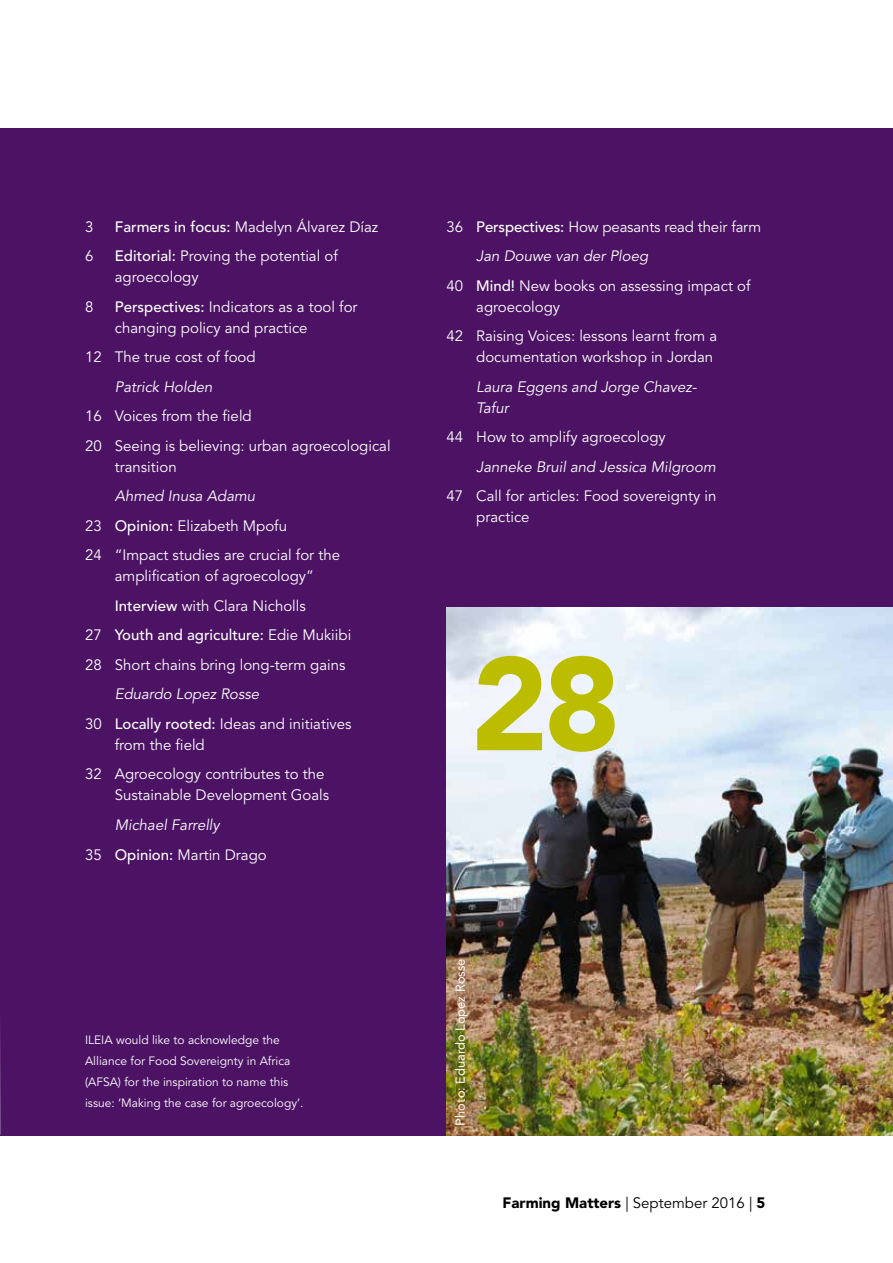
<style>
.page{position:relative;width:893px;height:1263px;background:#fff}
.page>*{position:absolute;margin:0;border:0;box-sizing:border-box;transform-origin:0 0}
.t1{font:900 131.1px "Avenir LT Std";color:#bdbd00}
.t2{font:15px/29.5px "Avenir LT Std";color:#fff}
.t3{font:italic 15px/29.5px "Avenir LT Std";color:#fff}
.t4{font:500 15px "Avenir LT Std";color:#fff}
.t5{font:900 15px "Avenir LT Std";color:#000}
.t6{font:12.9px "Avenir LT Std";color:#fff}
.t7{font:12px/21px "Avenir LT Std";color:#fff}
.s1{font-weight:500}
.s2{font-style:italic}
.s3{font-weight:400}
.s4{font-style:normal}
.s5{font-weight:500;font-style:normal}
</style>
<div class="page">
<div style="left:0;top:128px;width:893px;height:1007px;background:#4c1364"></div>
<hr style="left:0;top:1134px;width:1px;height:129px;background:#4c1364">
<hr style="left:0;top:379px;width:1px;height:252px;background:#fff">
<svg style="left:0;top:1030px;width:1px;height:105px"></svg>
<img style="left:446px;top:607px;width:447px;height:528px">
<p class="t2" style="left:85px;top:212px;width:10px">3</p>
<p class="t2" style="left:115px;top:212px;width:265px"><span class="s1">Farmers in focus:</span> Madelyn Álvarez Díaz</p>
<p class="t2" style="left:85px;top:242px;width:10px">6</p>
<p class="t2" style="left:115px;top:246px;width:225px;line-height:21px"><span class="s1">Editorial:</span> Proving the potential of agroecology</p>
<p class="t2" style="left:85px;top:292px;width:10px">8</p>
<p class="t2" style="left:115px;top:297px;width:244px;line-height:21px"><span class="s1">Perspectives:</span> Indicators as a tool for changing policy and practice</p>
<p class="t2" style="left:85px;top:343px;width:172px">12 The true cost of food</p>
<p class="t3" style="left:115px;top:372px;width:99px">Patrick Holden</p>
<p class="t2" style="left:85px;top:402px;width:307px">16 Voices from the field<br>20 Seeing is believing: urban agroecological</p>
<p class="t2" style="left:115px;top:452px;width:63px">transition</p>
<p class="t2" style="left:85px;top:482px;width:257px;text-indent:30px"><span class="s2">Ahmed Inusa Adamu<br></span>23 <span class="s1">Opinion:</span> Elizabeth Mpofu<br>24 “Impact studies are crucial for the</p>
<p class="t2" style="left:115px;top:562px;width:201px">amplification of agroecology”</p>
<p class="t2" style="left:115px;top:591px;width:193px"><span class="s1">Interview</span> with Clara Nicholls</p>
<p class="t4" style="left:85px;top:627px;width:268px"><span class="s3">27</span> Youth and agriculture: <span class="s3">Edie Mukiibi</span></p>
<p class="t2" style="left:85px;top:650px;width:262px">28 Short chains bring long-term gains</p>
<p class="t2" style="left:85px;top:680px;width:268px;text-indent:30px"><span class="s2">Eduardo Lopez Rosse<br></span>30 <span class="s1">Locally rooted:</span> Ideas and initiatives</p>
<p class="t2" style="left:85px;top:730px;width:241px;text-indent:30px">from the field<br>32 Agroecology contributes to the</p>
<p class="t2" style="left:115px;top:781px;width:216px">Sustainable Development Goals</p>
<p class="t3" style="left:85px;top:810px;width:183px;text-indent:30px">Michael Farrelly<br><span class="s4">35</span> <span class="s5">Opinion:</span> <span class="s4">Martin Drago</span></p>
<p class="t7" style="left:85px;top:1030px;width:220px">ILEIA would like to acknowledge the Alliance for Food Sovereignty in Africa (AFSA) for the inspiration to name this issue: ‘Making the case for agroecology’.</p>
<p class="t2" style="left:446px;top:212px;width:316px">36 <span class="s1">Perspectives:</span> How peasants read their farm</p>
<p class="t3" style="left:476px;top:242px;width:174px">Jan Douwe van der Ploeg</p>
<p class="t2" style="left:446px;top:271px;width:305px">40 <span class="s1">Mind!</span> New books on assessing impact of</p>
<p class="t2" style="left:446px;top:292px;width:272px;text-indent:30px">agroecology<br>42 Raising Voices: lessons learnt from a</p>
<p class="t2" style="left:476px;top:343px;width:238px">documentation workshop in Jordan</p>
<p class="t3" style="left:476px;top:377px;width:222px;line-height:21px">Laura Eggens and Jorge Chavez-<br>Tafur</p>
<p class="t2" style="left:446px;top:423px;width:221px">44 How to amplify agroecology</p>
<p class="t3" style="left:476px;top:452px;width:241px">Janneke Bruil and Jessica Milgroom</p>
<p class="t2" style="left:476px;top:486px;width:242px;line-height:21px;text-indent:-30px">47 Call for articles: Food sovereignty in practice</p>
<h1 class="t1" style="left:471px;top:625px;width:151px">28</h1>
<p class="t6" style="left:453px;top:1125px;width:168px;rotate:-90deg">Photo: Eduardo Lopez Rosse</p>
<p class="t5" style="left:503px;top:1193px;width:264px">Farming Matters <span class="s3">| September 2016 |</span> 5</p>
</div>
